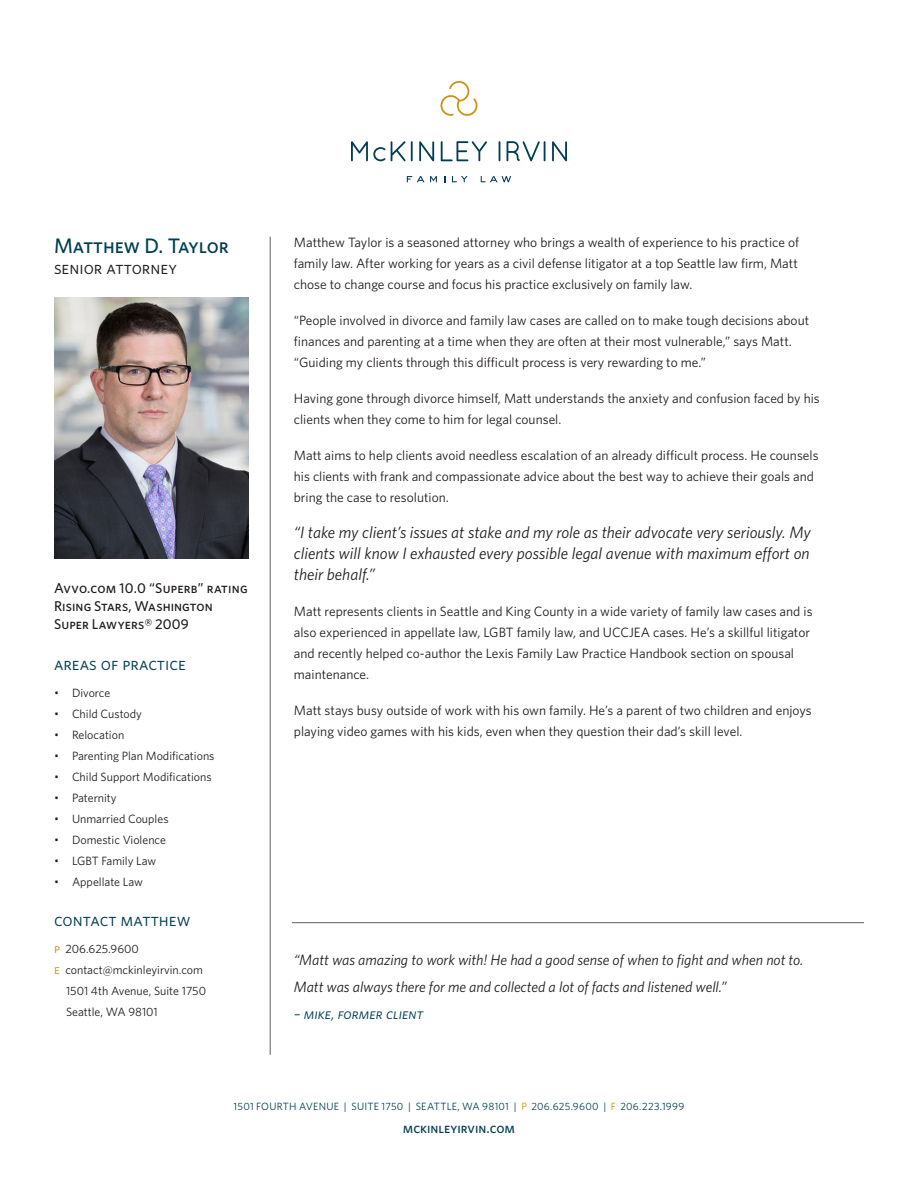
<style>
.page{position:relative;width:918px;height:1188px;background:#fff}
.page>*{position:absolute;margin:0;border:0;box-sizing:border-box;transform-origin:0 0}
.t1{font:500 21px "Whitney";color:#003e52}
.t2{font:18px "Whitney";color:#003e52}
.t3{font:18px "Whitney";color:#201c1d}
.t4{font:italic 16.5px/21px "Whitney";color:#201c1d;text-align:justify}
.t5{font:italic 15px/27px "Whitney";letter-spacing:-.005em;color:#201c1d}
.t6{font:italic 15px "Whitney";letter-spacing:-.005em;color:#003e52}
.t7{font:500 14.25px/18px "Whitney";letter-spacing:.01em;color:#201c1d}
.t8{font:500 14.25px "Whitney";color:#003e52}
.t9{font:13.5px/21px "Whitney";color:#201c1d}
.t10{font:12px "Whitney";color:#201c1d}
.t11{font:10.5px "Whitney";letter-spacing:.025em;color:#003e52}
.s1{font-weight:300;color:#231f20}
.s2{font-size:13.5px;color:#d09114}
.s3{color:#d09114}
</style>
<div class="page">
<svg style="left:351px;top:141px;width:55px;height:20px"></svg>
<hr style="left:411px;top:141px;width:2px;height:20px;background:#003e52">
<svg style="left:419px;top:141px;width:15px;height:20px"></svg>
<svg style="left:441px;top:141px;width:46px;height:20px"></svg>
<svg style="left:499px;top:141px;width:1px;height:20px"></svg>
<svg style="left:507px;top:141px;width:33px;height:20px"></svg>
<hr style="left:544px;top:141px;width:2px;height:20px;background:#003e52">
<svg style="left:552px;top:141px;width:15px;height:20px"></svg>
<svg style="left:407px;top:176px;width:30px;height:6px"></svg>
<svg style="left:452px;top:176px;width:16px;height:6px"></svg>
<svg style="left:481px;top:176px;width:30px;height:6px"></svg>
<svg style="left:440px;top:81px;width:38px;height:35px"></svg>
<img style="left:54px;top:298px;width:194px;height:261px">
<hr style="left:270px;top:237px;width:1px;height:818px;background:#635c5d">
<hr style="left:292px;top:922px;width:572px;height:1px;background:#635c5d">
<p class="t1" style="left:54px;top:232px;width:176px">Matthew D. Taylor</p>
<p class="t3" style="left:54px;top:256px;width:124px">senior attorney</p>
<p class="t7" style="left:54px;top:579px;width:195px">Avvo.com 10.0 “Superb” rating<br>Rising Stars, Washington<br>Super Lawyers® 2009</p>
<p class="t2" style="left:54px;top:651px;width:133px">areas of practice</p>
<p class="t10" style="left:54px;top:685px;width:58px"><span class="s1">•</span> Divorce</p>
<p class="t10" style="left:54px;top:706px;width:90px"><span class="s1">•</span> Child Custody</p>
<p class="t10" style="left:54px;top:727px;width:72px"><span class="s1">•</span> Relocation</p>
<p class="t10" style="left:54px;top:748px;width:162px"><span class="s1">•</span> Parenting Plan Modifications</p>
<p class="t10" style="left:54px;top:769px;width:159px"><span class="s1">•</span> Child Support Modifications</p>
<p class="t10" style="left:54px;top:790px;width:64px"><span class="s1">•</span> Paternity</p>
<p class="t10" style="left:54px;top:811px;width:116px"><span class="s1">•</span> Unmarried Couples</p>
<p class="t10" style="left:54px;top:832px;width:113px"><span class="s1">•</span> Domestic Violence</p>
<p class="t10" style="left:54px;top:853px;width:104px"><span class="s1">•</span> LGBT Family Law</p>
<p class="t10" style="left:54px;top:874px;width:91px"><span class="s1">•</span> Appellate Law</p>
<p class="t2" style="left:54px;top:908px;width:138px">contact matthew</p>
<p class="t10" style="left:54px;top:941px;width:86px"><span class="s2">p</span> 206.625.9600</p>
<p class="t10" style="left:54px;top:962px;width:150px"><span class="s2">e</span> contact@mckinleyirvin.com</p>
<p class="t10" style="left:66px;top:983px;width:142px">1501 4th Avenue, Suite 1750</p>
<p class="t10" style="left:66px;top:1004px;width:93px">Seattle, WA 98101</p>
<p class="t9" style="left:294px;top:232px;width:507px;text-align:justify">Matthew Taylor is a seasoned attorney who brings a wealth of experience to his practice of family law. After working for years as a civil defense litigator at a top Seattle law firm, Matt chose to change course and focus his practice exclusively on family law.</p>
<p class="t9" style="left:294px;top:310px;width:517px">“People involved in divorce and family law cases are called on to make tough decisions about finances and parenting at a time when they are often at their most vulnerable,” says Matt. “Guiding my clients through this difficult process is very rewarding to me.”</p>
<p class="t9" style="left:294px;top:388px;width:528px">Having gone through divorce himself, Matt understands the anxiety and confusion faced by his clients when they come to him for legal counsel.</p>
<p class="t9" style="left:294px;top:445px;width:526px">Matt aims to help clients avoid needless escalation of an already difficult process. He counsels his clients with frank and compassionate advice about the best way to achieve their goals and bring the case to resolution.</p>
<p class="t4" style="left:294px;top:522px;width:519px">“I take my client’s issues at stake and my role as their advocate very seriously. My clients will know I exhausted every possible legal avenue with maximum effort on their behalf.”</p>
<p class="t9" style="left:294px;top:601px;width:520px">Matt represents clients in Seattle and King County in a wide variety of family law cases and is also experienced in appellate law, LGBT family law, and UCCJEA cases. He’s a skillful litigator and recently helped co-author the Lexis Family Law Practice Handbook section on spousal maintenance.</p>
<p class="t9" style="left:294px;top:700px;width:519px">Matt stays busy outside of work with his own family. He’s a parent of two children and enjoys playing video games with his kids, even when they question their dad’s skill level.</p>
<p class="t5" style="left:294px;top:946px;width:511px">“Matt was amazing to work with! He had a good sense of when to fight and when not to.<br>Matt was always there for me and collected a lot of facts and listened well.”</p>
<p class="t6" style="left:294px;top:1003px;width:131px">– mike, former client</p>
<p class="t11" style="left:234px;top:1100px;width:452px">1501 FOURTH AVENUE | SUITE 1750 | SEATTLE, WA 98101 | <span class="s3">P</span> 206.625.9600 | <span class="s3">F</span> 206.223.1999</p>
<p class="t8" style="left:403px;top:1118px;width:114px">mckinleyirvin.com</p>
</div>
